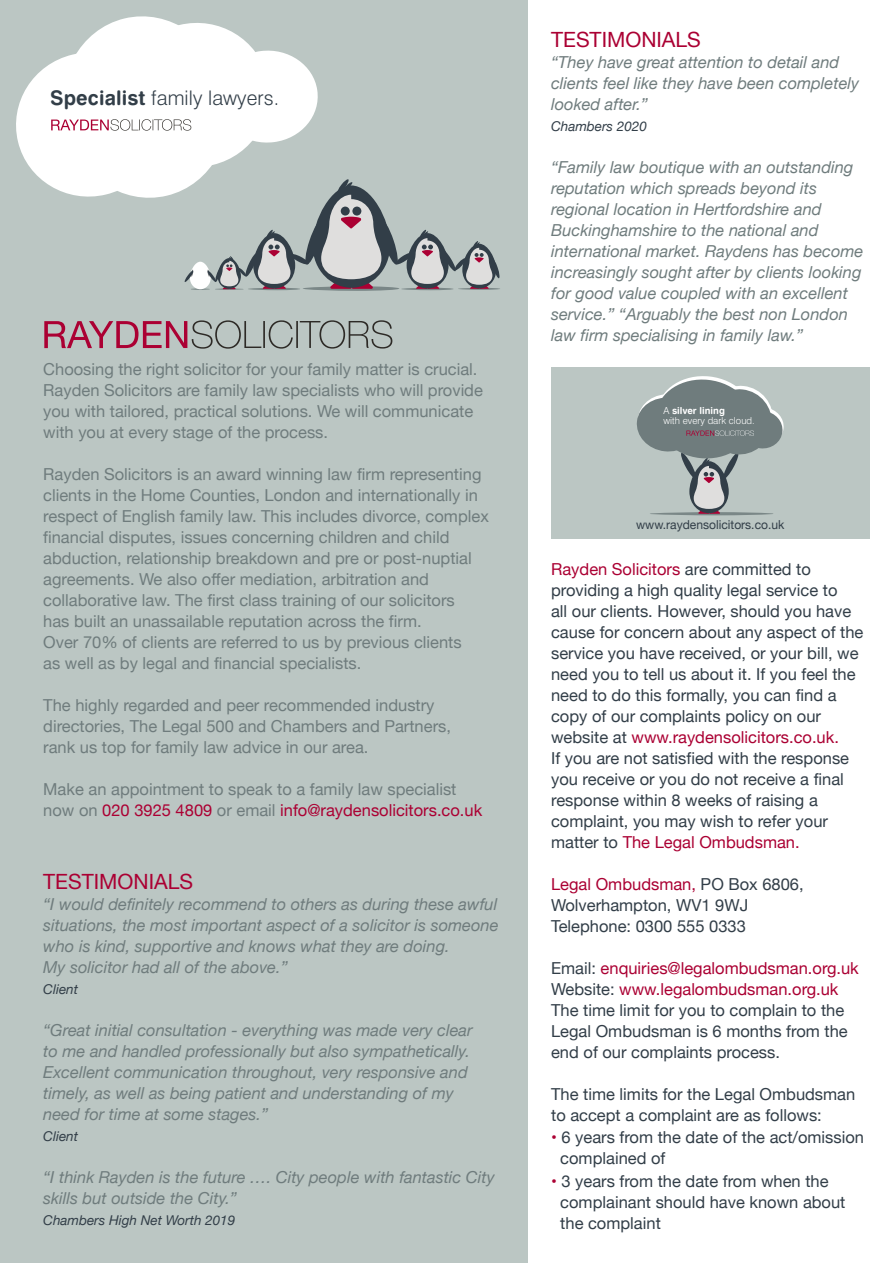
<style>
.page{position:relative;width:893px;height:1263px;background:#fff}
.page>*{position:absolute;margin:0;border:0;box-sizing:border-box;transform-origin:0 0}
.t1{font:21px "Helvetica Neue";color:#ab0033}
.t2{font:300 20.1px "Swiss 721 BT";letter-spacing:.005em;color:#323e48}
.t3{font:16.5px/21px "Helvetica Neue";color:#6f7c7d}
.t4{font:italic 16.5px/21px "Helvetica Neue";color:#6f7c7d}
.t5{font:16.5px/21px "Helvetica Neue";color:#323e48}
.t6{font:italic 13.5px "Helvetica Neue";color:#323e48}
.t7{font:12.3px "Helvetica Neue";color:#323e48}
.t8{font:300 9.6px "Swiss 721 BT";letter-spacing:.005em;color:#fff}
.t9{font:9.6px "Swiss 721 BT Bold Rounded";letter-spacing:.005em;color:#fff}
.s1{font-family:"Swiss 721 BT Bold Rounded";font-weight:400}
.s2{color:#ab0033}
.s3{font-family:"Swiss 721 BT";font-weight:300}
</style>
<div class="page">
<div style="left:0;top:0;width:527px;height:1263px;background:#bbc6c3"></div>
<svg style="left:16px;top:16px;width:484px;height:275px"></svg>
<svg style="left:44px;top:320px;width:217px;height:29px"></svg>
<hr style="left:263px;top:321px;width:2px;height:27px;background:#2d2a26">
<svg style="left:269px;top:320px;width:24px;height:29px"></svg>
<hr style="left:296px;top:321px;width:2px;height:27px;background:#2d2a26">
<svg style="left:300px;top:320px;width:92px;height:29px"></svg>
<div style="left:551px;top:367px;width:318px;height:171px;background:#bbc6c3"></div>
<svg style="left:636px;top:376px;width:148px;height:139px"></svg>
<p class="t2" style="left:50px;top:86px;width:230px"><span class="s1">Specialist</span> family lawyers.</p>
<p class="t3" style="left:43px;top:360px;width:441px">Choosing the right solicitor for your family matter is crucial.<br>Rayden Solicitors are family law specialists who will provide you with tailored, practical solutions. We will communicate with you at every stage of the process.</p>
<p class="t3" style="left:43px;top:465px;width:447px">Rayden Solicitors is an award winning law firm representing clients in the Home Counties, London and internationally in respect of English family law. This includes divorce, complex financial disputes, issues concerning children and child abduction, relationship breakdown and pre or post-nuptial agreements. We also offer mediation, arbitration and collaborative law. The first class training of our solicitors<br>has built an unassailable reputation across the firm.<br>Over 70% of clients are referred to us by previous clients<br>as well as by legal and financial specialists.</p>
<p class="t3" style="left:43px;top:696px;width:409px">The highly regarded and peer recommended industry directories, The Legal 500 and Chambers and Partners, rank us top for family law advice in our area.</p>
<p class="t3" style="left:43px;top:780px;width:440px">Make an appointment to speak to a family law specialist now on <span class="s2">020 3925 4809</span> or email <span class="s2">info@raydensolicitors.co.uk</span></p>
<p class="t1" style="left:43px;top:867px;width:151px">TESTIMONIALS</p>
<p class="t4" style="left:43px;top:895px;width:457px">“I would definitely recommend to others as during these awful situations, the most important aspect of a solicitor is someone who is kind, supportive and knows what they are doing.<br>My solicitor had all of the above.”</p>
<p class="t6" style="left:43px;top:980px;width:36px">Client</p>
<p class="t4" style="left:43px;top:1021px;width:431px">“Great initial consultation - everything was made very clear to me and handled professionally but also sympathetically.<br>Excellent communication throughout, very responsive and timely, as well as being patient and understanding of my need for time at some stages.”</p>
<p class="t6" style="left:43px;top:1127px;width:36px">Client</p>
<p class="t4" style="left:43px;top:1168px;width:453px">“I think Rayden is the future …. City people with fantastic City skills but outside the City.”</p>
<p class="t6" style="left:43px;top:1211px;width:194px">Chambers High Net Worth 2019</p>
<p class="t1" style="left:551px;top:24px;width:151px">TESTIMONIALS</p>
<p class="t4" style="left:551px;top:52px;width:310px">“They have great attention to detail and clients feel like they have been completely looked after.”</p>
<p class="t6" style="left:551px;top:116px;width:97px">Chambers 2020</p>
<p class="t4" style="left:551px;top:157px;width:314px">“Family law boutique with an outstanding reputation which spreads beyond its regional location in Hertfordshire and Buckinghamshire to the national and international market. Raydens has become increasingly sought after by clients looking for good value coupled with an excellent service.” “Arguably the best non London law firm specialising in family law.”</p>
<p class="t9" style="left:663px;top:405px;width:63px"><span class="s3">A</span> silver lining</p>
<p class="t8" style="left:663px;top:415px;width:93px">with every dark cloud.</p>
<p class="t7" style="left:636px;top:516px;width:150px">www.raydensolicitors.co.uk</p>
<p class="t5" style="left:551px;top:559px;width:314px"><span class="s2">Rayden Solicitors</span> are committed to providing a high quality legal service to<br>all our clients. However, should you have cause for concern about any aspect of the service you have received, or your bill, we need you to tell us about it. If you feel the need to do this formally, you can find a copy of our complaints policy on our website at <span class="s2">www.raydensolicitors.co.uk.<br></span>If you are not satisfied with the response you receive or you do not receive a final response within 8 weeks of raising a complaint, you may wish to refer your matter to <span class="s2">The Legal Ombudsman.</span></p>
<p class="t5" style="left:551px;top:874px;width:254px"><span class="s2">Legal Ombudsman,</span> PO Box 6806,<br>Wolverhampton, WV1 9WJ<br>Telephone: 0300 555 0333</p>
<p class="t5" style="left:551px;top:958px;width:309px">Email: <span class="s2">enquiries@legalombudsman.org.uk </span>Website: <span class="s2">www.legalombudsman.org.uk </span>The time limit for you to complain to the Legal Ombudsman is 6 months from the end of our complaints process.</p>
<p class="t5" style="left:551px;top:1084px;width:306px">The time limits for the Legal Ombudsman to accept a complaint are as follows:</p>
<p class="t5" style="left:560px;top:1128px;width:305px;text-indent:-9px"><span class="s2">•</span> 6 years from the date of the act/omission complained of</p>
<p class="t5" style="left:560px;top:1171px;width:287px;text-indent:-9px"><span class="s2">•</span> 3 years from the date from when the complainant should have known about the complaint</p>
</div>
